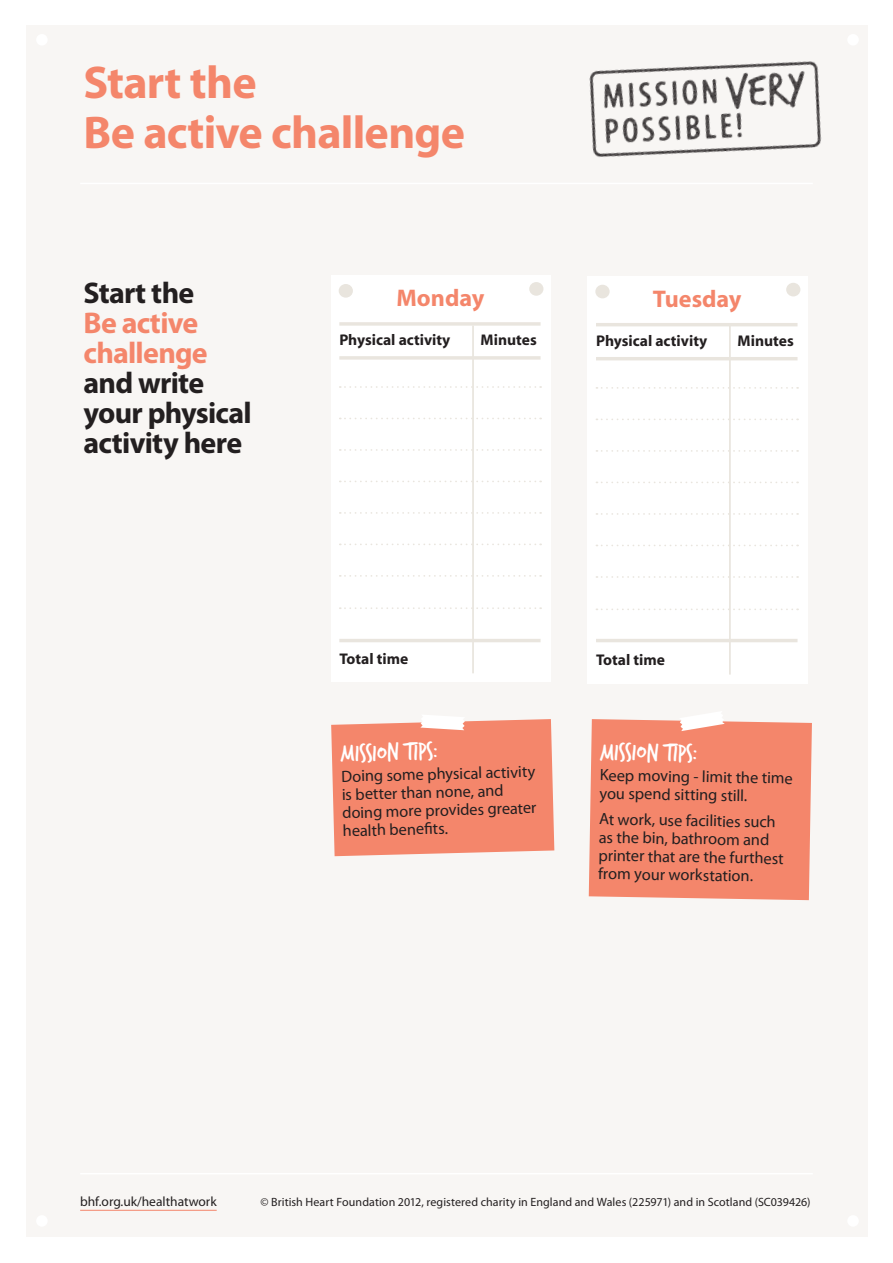
<style>
.page{position:relative;width:893px;height:1263px;background:#fff}
.page>*{position:absolute;margin:0;border:0;box-sizing:border-box;transform-origin:0 0}
.t1{font:700 46.05px "Myriad";letter-spacing:-.015em;color:#f4866b}
.t2{font:700 30px/30px "Myriad Pro";letter-spacing:-.025em;color:#231f20}
.t3{font:700 30px/30px "Myriad Pro";letter-spacing:-.025em;color:#f4866b}
.t4{font:25.95px "Trash Hand";color:#fff}
.t5{font:25.8px "Trash Hand";color:#fff}
.t6{font:700 24.15px "Myriad";color:#f4866b}
.t7{font:16.35px/18.1px "Myriad Pro";color:#231f20}
.t8{font:700 15.6px "Myriad";color:#231f20}
.t9{font:700 15.45px "Myriad";color:#231f20}
.t10{font:13.5px "Myriad";color:#231f20}
.t11{font:12px "Myriad Pro";letter-spacing:.005em;color:#231f20}
.s1{color:#231f20}
</style>
<div class="page">
<div style="left:26px;top:26px;width:842px;height:1211px;background:#f8f6f4"></div>
<div style="left:847px;top:34px;width:12px;height:12px;background:#fff;border-radius:50%"></div>
<div style="left:847px;top:1215px;width:12px;height:12px;background:#fff;border-radius:50%"></div>
<div style="left:36px;top:34px;width:12px;height:12px;background:#fff;border-radius:50%"></div>
<div style="left:36px;top:1215px;width:12px;height:12px;background:#fff;border-radius:50%"></div>
<hr style="left:80px;top:183px;width:733px;height:1px;background:#fff">
<hr style="left:80px;top:1210px;width:137px;height:1px;background:#f4866b">
<hr style="left:80px;top:1173px;width:733px;height:1px;background:#fff">
<img style="left:589px;top:61px;width:233px;height:97px">
<div style="left:588px;top:276px;width:220px;height:407px;background:#fff"></div>
<hr style="left:596px;top:639px;width:201px;height:3px;background:#e9e5de">
<hr style="left:596px;top:357px;width:201px;height:3px;background:#e9e5de">
<hr style="left:596px;top:323px;width:201px;height:3px;background:#e9e5de">
<hr style="left:729px;top:325px;width:2px;height:350px;background:#e9e5de">
<svg style="left:596px;top:387px;width:202px;height:2px"></svg>
<svg style="left:596px;top:418px;width:202px;height:2px"></svg>
<svg style="left:596px;top:450px;width:202px;height:2px"></svg>
<svg style="left:596px;top:482px;width:202px;height:1px"></svg>
<svg style="left:596px;top:513px;width:202px;height:2px"></svg>
<svg style="left:596px;top:545px;width:202px;height:1px"></svg>
<svg style="left:596px;top:576px;width:202px;height:2px"></svg>
<svg style="left:596px;top:608px;width:202px;height:2px"></svg>
<div style="left:595px;top:285px;width:15px;height:13px;background:#e9e5de;border-radius:50%"></div>
<div style="left:786px;top:283px;width:14px;height:13px;background:#e9e5de;border-radius:50%"></div>
<svg style="left:589px;top:712px;width:223px;height:188px;background:#f48e75"></svg>
<div style="left:331px;top:275px;width:220px;height:407px;background:#fff"></div>
<hr style="left:339px;top:639px;width:202px;height:3px;background:#e9e5de">
<hr style="left:339px;top:356px;width:202px;height:4px;background:#e9e5de">
<hr style="left:339px;top:322px;width:202px;height:4px;background:#e9e5de">
<hr style="left:472px;top:326px;width:2px;height:347px;background:#e9e5de">
<svg style="left:340px;top:386px;width:201px;height:2px"></svg>
<svg style="left:340px;top:418px;width:201px;height:1px"></svg>
<svg style="left:340px;top:449px;width:201px;height:2px"></svg>
<svg style="left:340px;top:481px;width:201px;height:1px"></svg>
<svg style="left:340px;top:512px;width:201px;height:2px"></svg>
<svg style="left:340px;top:543px;width:201px;height:2px"></svg>
<svg style="left:340px;top:575px;width:201px;height:2px"></svg>
<svg style="left:340px;top:607px;width:201px;height:2px"></svg>
<div style="left:339px;top:284px;width:14px;height:14px;background:#e9e5de;border-radius:50%"></div>
<div style="left:529px;top:282px;width:14px;height:14px;background:#e9e5de;border-radius:50%"></div>
<svg style="left:331px;top:715px;width:223px;height:141px;background:#f49077"></svg>
<p class="t1" style="left:84px;top:59px;width:175px">Start the</p>
<p class="t1" style="left:84px;top:109px;width:383px">Be active challenge</p>
<p class="t3" style="left:84px;top:277px;width:126px"><span class="s1">Start the<br></span>Be active challenge</p>
<p class="t2" style="left:84px;top:367px;width:170px">and write your physical activity here</p>
<p class="t6" style="left:396px;top:285px;width:89px">Monday</p>
<p class="t9" style="left:339px;top:332px;width:113px">Physical activity</p>
<p class="t9" style="left:481px;top:332px;width:58px">Minutes</p>
<p class="t6" style="left:653px;top:286px;width:90px">Tuesday</p>
<p class="t8" style="left:596px;top:333px;width:113px">Physical activity</p>
<p class="t8" style="left:737px;top:333px;width:58px">Minutes</p>
<p class="t9" style="left:339px;top:651px;width:70px">Total time</p>
<p class="t5" style="left:340px;top:741px;width:99px;rotate:-2deg">Mission Tips:</p>
<p class="t7" style="left:341px;top:768px;width:196px;rotate:-2deg">Doing some physical activity is better than none, and doing more provides greater health benefi ts.</p>
<p class="t8" style="left:596px;top:652px;width:71px">Total time</p>
<p class="t4" style="left:600px;top:739px;width:99px;rotate:1deg">Mission Tips:</p>
<p class="t7" style="left:600px;top:765px;width:194px;rotate:1deg">Keep moving - limit the time you spend sitting still.</p>
<p class="t7" style="left:599px;top:809px;width:187px;rotate:1deg">At work, use facilities such as the bin, bathroom and printer that are the furthest from your workstation.</p>
<p class="t10" style="left:80px;top:1195px;width:138px">bhf.org.uk/healthatwork</p>
<p class="t11" style="left:260px;top:1194px;width:552px">© British Heart Foundation 2012, registered charity in England and Wales (225971) and in Scotland (SC039426)</p>
</div>
